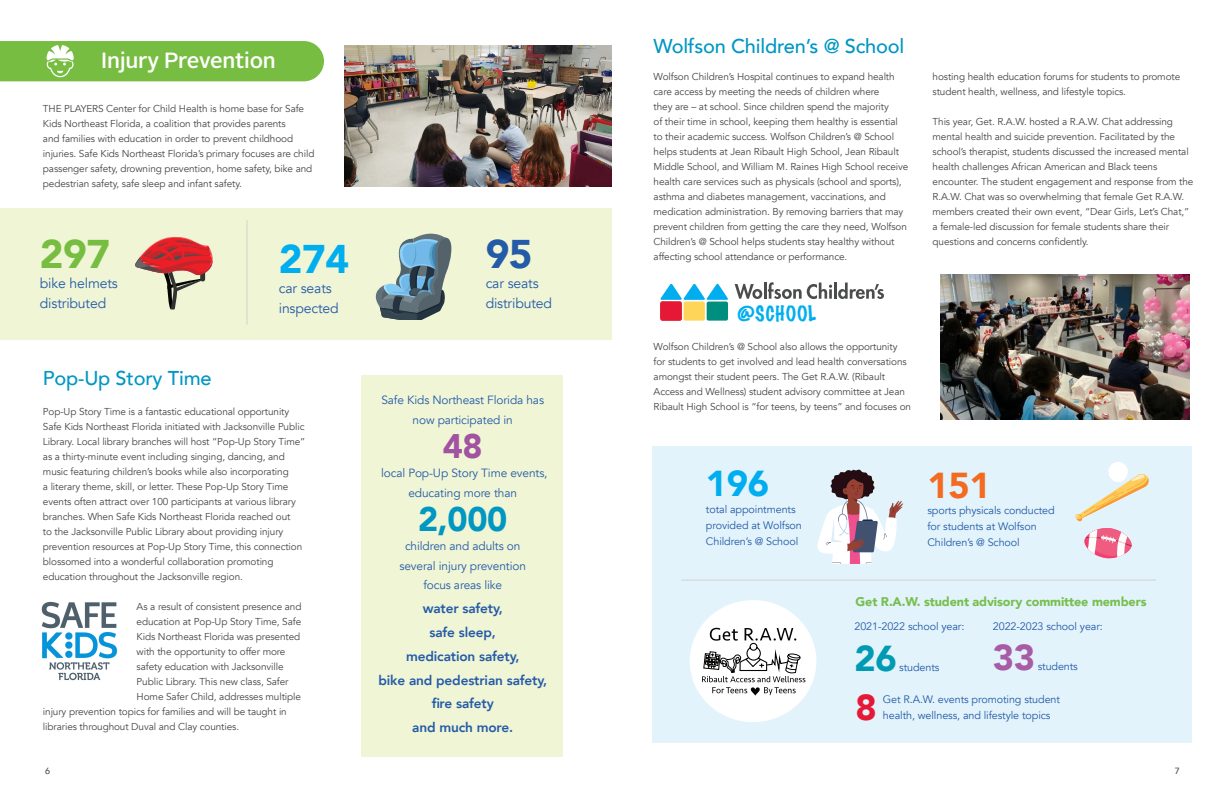
<style>
.page{position:relative;width:1224px;height:792px;background:#fff}
.page>*{position:absolute;margin:0;border:0;box-sizing:border-box;transform-origin:0 0}
.t1{font:900 40px "Avenir";color:#77bd42}
.t2{font:900 40px "Avenir";color:#00aeef}
.t3{font:900 40px "Avenir";color:#245ba8}
.t4{font:900 36px "Avenir";color:#f36b21}
.t5{font:900 36px "Avenir";color:#00aeef}
.t6{font:900 36px "Avenir";color:#009bb2}
.t7{font:900 36px "Avenir";color:#a85ca5}
.t8{font:900 36px "Avenir";color:#e51836}
.t9{font:900 34px "Avenir";color:#0097c2}
.t10{font:900 34px "Avenir";color:#a153a1}
.t11{font:500 22px "Alright Sans";letter-spacing:-.01em;color:#fff}
.t12{font:500 20px "Avenir";letter-spacing:-.01em;color:#0097c2}
.t13{font:100 19.2px "Marker Felt";letter-spacing:.045em;color:#00aeef}
.t14{font:14px/20px "Avenir";letter-spacing:-.01em;color:#245ba8}
.t15{font:800 13.6px "Avenir";letter-spacing:-.01em;color:#245ba8}
.t16{font:900 12.6px "Avenir";letter-spacing:-.01em;color:#77be4e}
.t17{font:11.9px/19.6px "Avenir";letter-spacing:-.01em;color:#245ba8;text-align:center}
.t18{font:10.8px/16.2px "Avenir";letter-spacing:-.01em;color:#245ba8}
.t19{font:10px/15px "Avenir";letter-spacing:-.01em;color:#454647}
.t20{font:500 9px "Avenir";color:#4d4e53}
</style>
<div class="page">
<div style="left:362px;top:375px;width:201px;height:382px;background:#f0f5d5"></div>
<div style="left:0;top:208px;width:612px;height:132px;background:#f0f5d5"></div>
<div style="left:0;top:41px;width:324px;height:40px;background:#77bd42"></div>
<svg style="left:135px;top:237px;width:78px;height:72px"></svg>
<svg style="left:375px;top:234px;width:76px;height:85px"></svg>
<img style="left:41px;top:601px;width:77px;height:80px">
<hr style="left:247px;top:220px;width:1px;height:105px;background:#d1d2d4">
<img style="left:344px;top:45px;width:268px;height:141px">
<div style="left:652px;top:446px;width:540px;height:297px;background:#e2f3fb"></div>
<div style="left:660px;top:302px;width:22px;height:19px;background:#e51836;border-radius:2px"></div>
<div style="left:707px;top:302px;width:21px;height:19px;background:#008f7e;border-radius:2px"></div>
<svg style="left:660px;top:284px;width:68px;height:35px"></svg>
<div style="left:684px;top:302px;width:21px;height:19px;background:#fed559;border-radius:2px"></div>
<svg style="left:735px;top:282px;width:97px;height:17px"></svg>
<hr style="left:834px;top:283px;width:3px;height:16px;background:#4b4c4d">
<svg style="left:838px;top:283px;width:46px;height:16px"></svg>
<div style="left:690px;top:600px;width:126px;height:122px;background:#fff;border-radius:50%"></div>
<svg style="left:702px;top:628px;width:103px;height:68px"></svg>
<hr style="left:681px;top:580px;width:475px;height:1px;background:#d1d2d4">
<svg style="left:1075px;top:462px;width:74px;height:96px"></svg>
<svg style="left:817px;top:470px;width:86px;height:94px"></svg>
<img style="left:940px;top:274px;width:250px;height:146px">
<div style="left:1108px;top:462px;width:20px;height:20px;background:#fff;border-radius:50%"></div>
<p class="t11" style="left:101px;top:46px;width:176px">Injury Prevention</p>
<p class="t19" style="left:43px;top:101px;width:273px">THE PLAYERS Center for Child Health is home base for Safe Kids Northeast Florida, a coalition that provides parents<br>and families with education in order to prevent childhood injuries. Safe Kids Northeast Florida’s primary focuses are child passenger safety, drowning prevention, home safety, bike and pedestrian safety, safe sleep and infant safety.</p>
<p class="t1" style="left:40px;top:220px;width:72px">297</p>
<p class="t14" style="left:40px;top:274px;width:80px">bike helmets distributed</p>
<p class="t12" style="left:43px;top:361px;width:170px">Pop-Up Story Time</p>
<p class="t2" style="left:279px;top:225px;width:72px">274</p>
<p class="t14" style="left:279px;top:279px;width:55px">car seats</p>
<p class="t14" style="left:279px;top:299px;width:62px">inspected</p>
<p class="t19" style="left:43px;top:404px;width:264px">Pop-Up Story Time is a fantastic educational opportunity Safe Kids Northeast Florida initiated with Jacksonville Public Library. Local library branches will host “Pop-Up Story Time” as a thirty-minute event including singing, dancing, and music featuring children’s books while also incorporating<br>a literary theme, skill, or letter. These Pop-Up Story Time events often attract over 100 participants at various library branches. When Safe Kids Northeast Florida reached out<br>to the Jacksonville Public Library about providing injury prevention resources at Pop-Up Story Time, this connection blossomed into a wonderful collaboration promoting education throughout the Jacksonville region.</p>
<p class="t19" style="left:137px;top:599px;width:166px">As a result of consistent presence and</p>
<p class="t19" style="left:137px;top:614px;width:166px">education at Pop-Up Story Time, Safe</p>
<p class="t19" style="left:137px;top:629px;width:165px">Kids Northeast Florida was presented</p>
<p class="t19" style="left:137px;top:644px;width:150px">with the opportunity to offer more</p>
<p class="t19" style="left:137px;top:659px;width:149px">safety education with Jacksonville</p>
<p class="t19" style="left:137px;top:674px;width:153px">Public Library. This new class, Safer</p>
<p class="t19" style="left:137px;top:689px;width:166px">Home Safer Child, addresses multiple</p>
<p class="t19" style="left:43px;top:704px;width:245px">injury prevention topics for families and will be taught in</p>
<p class="t19" style="left:43px;top:719px;width:198px">libraries throughout Duval and Clay counties.</p>
<p class="t3" style="left:486px;top:220px;width:48px">95</p>
<p class="t14" style="left:486px;top:274px;width:55px">car seats</p>
<p class="t14" style="left:486px;top:294px;width:68px">distributed</p>
<p class="t17" style="left:381px;top:390px;width:164px">Safe Kids Northeast Florida has now participated in</p>
<p class="t10" style="left:443px;top:417px;width:41px">48</p>
<p class="t17" style="left:381px;top:463px;width:168px">local Pop-Up Story Time events,</p>
<p class="t17" style="left:408px;top:483px;width:110px">educating more than</p>
<p class="t9" style="left:418px;top:490px;width:91px">2,000</p>
<p class="t17" style="left:405px;top:537px;width:117px">children and adults on</p>
<p class="t17" style="left:399px;top:556px;width:128px">several injury prevention</p>
<p class="t17" style="left:423px;top:576px;width:80px">focus areas like</p>
<p class="t15" style="left:423px;top:598px;width:82px">water safety,</p>
<p class="t15" style="left:430px;top:622px;width:68px">safe sleep,</p>
<p class="t15" style="left:406px;top:646px;width:115px">medication safety,</p>
<p class="t15" style="left:378px;top:669px;width:170px">bike and pedestrian safety,</p>
<p class="t15" style="left:432px;top:693px;width:64px">fire safety</p>
<p class="t15" style="left:412px;top:717px;width:103px">and much more.</p>
<p class="t12" style="left:654px;top:29px;width:252px">Wolfson Children’s @ School</p>
<p class="t19" style="left:654px;top:70px;width:256px">Wolfson Children’s Hospital continues to expand health care access by meeting the needs of children where<br>they are – at school. Since children spend the majority<br>of their time in school, keeping them healthy is essential to their academic success. Wolfson Children’s @ School helps students at Jean Ribault High School, Jean Ribault Middle School, and William M. Raines High School receive health care services such as physicals (school and sports), asthma and diabetes management, vaccinations, and medication administration. By removing barriers that may prevent children from getting the care they need, Wolfson Children’s @ School helps students stay healthy without affecting school attendance or performance.</p>
<p class="t13" style="left:737px;top:298px;width:80px">@SCHOOL</p>
<p class="t19" style="left:654px;top:340px;width:259px">Wolfson Children’s @ School also allows the opportunity for students to get involved and lead health conversations amongst their student peers. The Get R.A.W. (Ribault Access and Wellness) student advisory committee at Jean Ribault High School is “for teens, by teens” and focuses on</p>
<p class="t19" style="left:933px;top:70px;width:249px">hosting health education forums for students to promote student health, wellness, and lifestyle topics.</p>
<p class="t19" style="left:933px;top:115px;width:262px">This year, Get. R.A.W. hosted a R.A.W. Chat addressing mental health and suicide prevention. Facilitated by the school’s therapist, students discussed the increased mental health challenges African American and Black teens encounter. The student engagement and response from the R.A.W. Chat was so overwhelming that female Get R.A.W. members created their own event, “Dear Girls, Let’s Chat,” a female-led discussion for female students share their questions and concerns confidently.</p>
<p class="t5" style="left:706px;top:453px;width:65px">196</p>
<p class="t18" style="left:706px;top:501px;width:91px">total appointments</p>
<p class="t18" style="left:706px;top:517px;width:97px">provided at Wolfson</p>
<p class="t18" style="left:706px;top:533px;width:94px">Children’s @ School</p>
<p class="t4" style="left:927px;top:454px;width:65px">151</p>
<p class="t18" style="left:927px;top:502px;width:129px">sports physicals conducted for students at Wolfson<br>Children’s @ School</p>
<p class="t16" style="left:856px;top:591px;width:292px">Get R.A.W. student advisory committee members</p>
<p class="t18" style="left:854px;top:618px;width:111px">2021-2022 school year:</p>
<p class="t6" style="left:854px;top:627px;width:44px">26</p>
<p class="t18" style="left:899px;top:659px;width:42px">students</p>
<p class="t18" style="left:993px;top:618px;width:111px">2022-2023 school year:</p>
<p class="t7" style="left:993px;top:627px;width:44px">33</p>
<p class="t18" style="left:1038px;top:658px;width:42px">students</p>
<p class="t8" style="left:856px;top:677px;width:23px">8</p>
<p class="t18" style="left:883px;top:691px;width:179px">Get R.A.W. events promoting student health, wellness, and lifestyle topics</p>
<p class="t20" style="left:45px;top:763px;width:7px">6</p>
<p class="t20" style="left:1175px;top:763px;width:7px">7</p>
</div>
